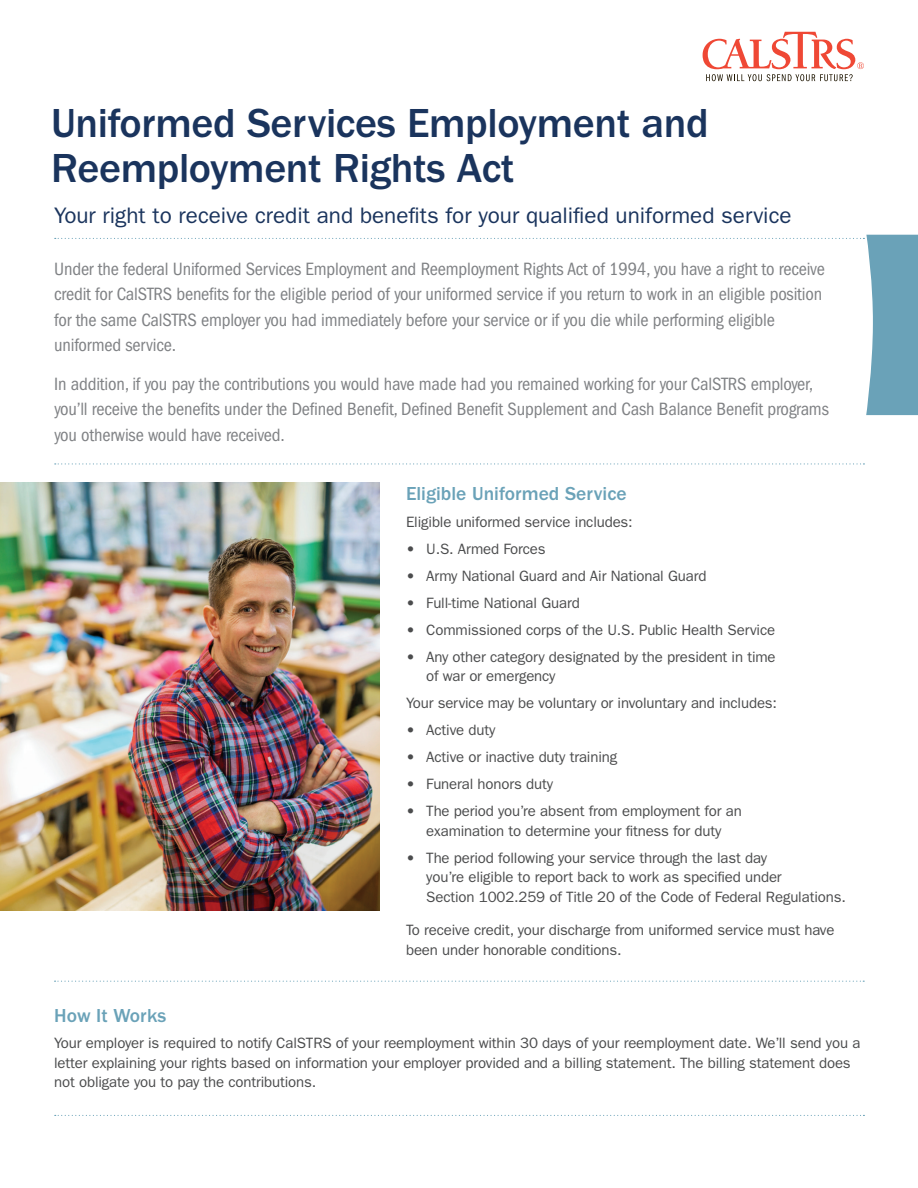
<style>
.page{position:relative;width:918px;height:1188px;background:#fff}
.page>*{position:absolute;margin:0;border:0;box-sizing:border-box;transform-origin:0 0}
.t1{font:500 42px/45px "ITC Franklin Gothic Std";letter-spacing:-.01em;color:#1a345d}
.t2{font:22.5px "ITC Franklin Gothic Std";color:#1a345d}
.t3{font:500 19.5px "ITC Franklin Gothic Std";color:#6aa2b8}
.t4{font:condensed 18.45px/25.5px "ITC Franklin Gothic Std";letter-spacing:-.01em;color:#808285}
.t5{font:15px/19.5px "ITC Franklin Gothic Std";letter-spacing:-.01em;color:#4b4c4d}
.s1{font-family:"ITC Franklin Gothic Std Hvy"}
</style>
<div class="page">
<svg style="left:55px;top:463px;width:809px;height:2px"></svg>
<svg style="left:703px;top:32px;width:161px;height:49px"></svg>
<svg style="left:55px;top:234px;width:863px;height:182px"></svg>
<svg style="left:55px;top:981px;width:809px;height:1px"></svg>
<svg style="left:55px;top:1115px;width:809px;height:1px"></svg>
<img style="left:0;top:483px;width:379px;height:427px">
<h1 class="t1" style="left:51px;top:101px;width:659px">Uniformed Services Employment and<br>Reemployment Rights Act</h1>
<h2 class="t2" style="left:54px;top:202px;width:739px">Your right to receive credit and benefits for your qualified uniformed service</h2>
<p class="t4" style="left:54px;top:256px;width:772px">Under the federal Uniformed Services Employment and Reemployment Rights Act of 1994, you have a right to receive credit for CalSTRS benefits for the eligible period of your uniformed service if you return to work in an eligible position for the same CalSTRS employer you had immediately before your service or if you die while performing eligible uniformed service.</p>
<p class="t4" style="left:54px;top:371px;width:776px">In addition, if you pay the contributions you would have made had you remained working for your CalSTRS employer, you’ll receive the benefits under the Defined Benefit, Defined Benefit Supplement and Cash Balance Benefit programs you otherwise would have received.</p>
<h3 class="t3" style="left:406px;top:483px;width:222px">Eligible Uniformed Service</h3>
<p class="t5" style="left:406px;top:512px;width:228px">Eligible uniformed service includes:</p>
<p class="t5" style="left:406px;top:539px;width:141px"><span class="s1">•</span> U.S. Armed Forces</p>
<p class="t5" style="left:406px;top:566px;width:302px"><span class="s1">•</span> Army National Guard and Air National Guard</p>
<p class="t5" style="left:406px;top:593px;width:175px"><span class="s1">•</span> Full-time National Guard</p>
<p class="t5" style="left:406px;top:620px;width:371px"><span class="s1">•</span> Commissioned corps of the U.S. Public Health Service</p>
<p class="t5" style="left:426px;top:647px;width:351px;text-indent:-20px"><span class="s1">•</span> Any other category designated by the president in time of war or emergency</p>
<p class="t5" style="left:406px;top:693px;width:373px">Your service may be voluntary or involuntary and includes:</p>
<p class="t5" style="left:406px;top:720px;width:91px"><span class="s1">•</span> Active duty</p>
<p class="t5" style="left:406px;top:747px;width:213px"><span class="s1">•</span> Active or inactive duty training</p>
<p class="t5" style="left:406px;top:774px;width:149px"><span class="s1">•</span> Funeral honors duty</p>
<p class="t5" style="left:406px;top:801px;width:337px;text-align:center"><span class="s1">•</span> The period you’re absent from employment for an examination to determine your fitness for duty</p>
<p class="t5" style="left:426px;top:848px;width:421px;text-indent:-20px"><span class="s1">•</span> The period following your service through the last day<br>you’re eligible to report back to work as specified under<br>Section 1002.259 of Title 20 of the Code of Federal Regulations.</p>
<p class="t5" style="left:406px;top:921px;width:430px">To receive credit, your discharge from uniformed service must have been under honorable conditions.</p>
<h3 class="t3" style="left:54px;top:1004px;width:114px">How It Works</h3>
<p class="t5" style="left:54px;top:1033px;width:808px">Your employer is required to notify CalSTRS of your reemployment within 30 days of your reemployment date. We’ll send you a letter explaining your rights based on information your employer provided and a billing statement. The billing statement does not obligate you to pay the contributions.</p>
</div>
